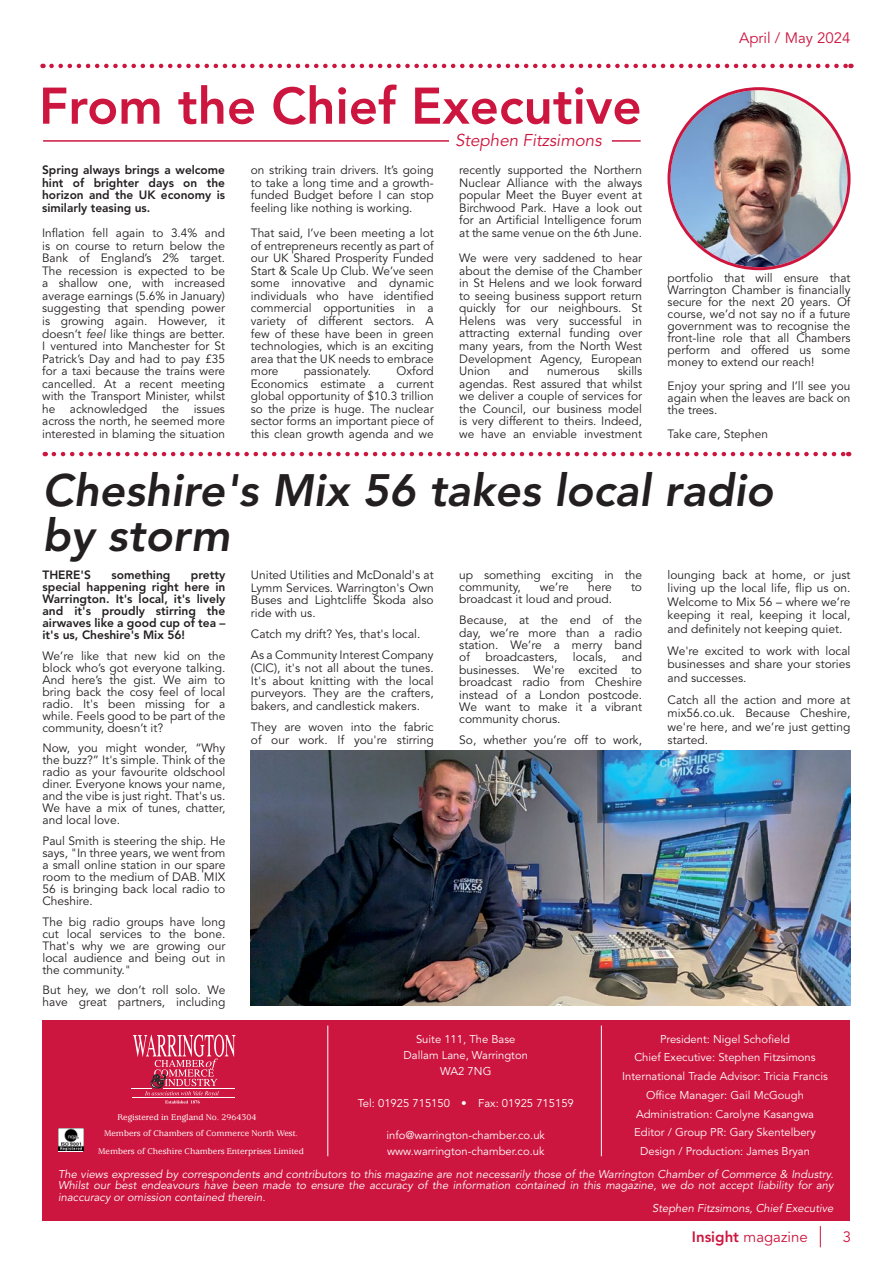
<style>
.page{position:relative;width:893px;height:1263px;background:#fff}
.page>*{position:absolute;margin:0;border:0;box-sizing:border-box;transform-origin:0 0}
.t1{font:800 51px "Avenir LT Std";color:#cd163f}
.t2{font:italic 800 45px/45px "Avenir LT Std";color:#231f20}
.t3{font:italic 16.95px "Avenir LT Std";color:#cd163f}
.t4{font:15px "Avenir LT Std";color:#cd163f}
.t5{font:12px/12.6px "Avenir LT Std";color:#231f20;text-align:justify}
.t6{font:800 12px/12px "Avenir LT Std";color:#231f20;text-align:justify}
.t7{font:11.25px/18.8px "Avenir LT Std";color:#fff;text-align:center}
.t8{font:italic 11.25px "Avenir LT Std";color:#fff}
.t9{font:500 9px/18px "Usherwood Std";color:#fff;text-align:center}
.s1{font-style:italic}
.s2{font-weight:800}
</style>
<div class="page">
<svg style="left:820px;top:1226px;width:1px;height:21px"></svg>
<div style="left:43px;top:1020px;width:807px;height:200px;background:#cd163f"></div>
<hr style="left:601px;top:1025px;width:1px;height:131px;background:#fff">
<hr style="left:327px;top:1025px;width:1px;height:131px;background:#fff">
<svg style="left:59px;top:1150px;width:24px;height:2px"></svg>
<img style="left:59px;top:1129px;width:24px;height:21px">
<svg style="left:132px;top:1034px;width:104px;height:69px"></svg>
<hr style="left:163px;top:1088px;width:72px;height:1px;background:#fff">
<hr style="left:132px;top:1097px;width:103px;height:1px;background:#fff">
<svg style="left:54px;top:452px;width:795px;height:4px"></svg>
<svg style="left:51px;top:64px;width:800px;height:4px"></svg>
<hr style="left:43px;top:140px;width:406px;height:2px;background:#cd163f">
<hr style="left:612px;top:140px;width:29px;height:2px;background:#cd163f">
<img style="left:670px;top:90px;width:177px;height:177px;border-radius:89px">
<img style="left:251px;top:750px;width:599px;height:256px">
<p class="t4" style="left:739px;top:29px;width:113px">April / May 2024</p>
<h1 class="t1" style="left:39px;top:76px;width:604px">From the Chief Executive</h1>
<h3 class="t3" style="left:455px;top:131px;width:148px">Stephen Fitzsimons</h3>
<p class="t6" style="left:42px;top:164px;width:184px;line-height:12.6px">Spring always brings a welcome hint of brighter days on the horizon and the UK economy is similarly teasing us.</p>
<p class="t5" style="left:42px;top:227px;width:184px">Inflation fell again to 3.4% and is on course to return below the Bank of England’s 2% target.<br>The recession is expected to be a shallow one, with increased average earnings (5.6% in January) suggesting that spending power is growing again. However, it doesn’t <span class="s1">feel</span> like things are better.<br>I ventured into Manchester for St Patrick’s Day and had to pay £35 for a taxi because the trains were cancelled. At a recent meeting with the Transport Minister, whilst he acknowledged the issues across the north, he seemed more interested in blaming the situation</p>
<p class="t5" style="left:459px;top:164px;width:184px">recently supported the Northern Nuclear Alliance with the always popular Meet the Buyer event at Birchwood Park. Have a look out for an Artificial Intelligence forum at the same venue on the 6th June.</p>
<p class="t5" style="left:459px;top:252px;width:184px">We were very saddened to hear about the demise of the Chamber in St Helens and we look forward to seeing business support return quickly for our neighbours. St Helens was very successful in attracting external funding over many years, from the North West Development Agency, European Union</p>
<p class="t5" style="left:251px;top:164px;width:184px">on striking train drivers. It’s going to take a long time and a growth&shy;funded Budget before I can stop feeling like nothing is working.</p>
<p class="t5" style="left:251px;top:227px;width:184px">That said, I’ve been meeting a lot of entrepreneurs recently as part of our UK Shared Prosperity Funded Start &amp; Scale Up Club. We’ve seen some innovative and dynamic individuals who have identified commercial opportunities in a variety of different sectors. A few of these have been in green technologies, which is an exciting area that the UK needs to embrace more</p>
<p class="t5" style="left:668px;top:272px;width:184px;line-height:12px">portfolio that will ensure that Warrington Chamber is financially secure for the next 20 years. Of course, we’d not say no if a future government was to recognise the front-line role that all Chambers perform and offered us some money to extend our reach!</p>
<p class="t5" style="left:668px;top:380px;width:184px;line-height:12px">Enjoy your spring and I’ll see you again when the leaves are back on the trees.</p>
<p class="t5" style="left:668px;top:428px;width:102px">Take care, Stephen</p>
<h2 class="t2" style="left:43px;top:469px;width:732px">Cheshire's Mix 56 takes local radio by storm</h2>
<p class="t6" style="left:43px;top:569px;width:50px">THERE'S</p>
<p class="t6" style="left:111px;top:569px;width:61px">something</p>
<p class="t5" style="left:251px;top:365px;width:184px;text-indent:146px">Oxford Economics estimate a current global opportunity of $10.3 trillion so the prize is huge. The nuclear sector forms an important piece of this clean growth agenda and we</p>
<p class="t5" style="left:459px;top:365px;width:184px;text-indent:158px">skills agendas. Rest assured that whilst we deliver a couple of services for the Council, our business model is very different to theirs. Indeed, we have an enviable investment</p>
<p class="t5" style="left:509px;top:365px;width:22px">and</p>
<p class="t5" style="left:547px;top:365px;width:54px">numerous</p>
<p class="t5" style="left:304px;top:365px;width:69px">passionately.</p>
<p class="t5" style="left:459px;top:569px;width:184px">up something exciting in the community,</p>
<p class="t5" style="left:251px;top:569px;width:184px">United Utilities and McDonald's at Lymm Services. Warrington's Own Buses and Lightcliffe Skoda also ride with us.</p>
<p class="t5" style="left:251px;top:624px;width:184px;line-height:21.1px">Catch my drift? Yes, that's local.<br>As a Community Interest Company</p>
<p class="t5" style="left:251px;top:662px;width:184px">(CIC), it's not all about the tunes.<br>It's about knitting with the local purveyors. They are the crafters, bakers, and candlestick makers.</p>
<p class="t5" style="left:251px;top:721px;width:184px">They are woven into the fabric of our work. If you're stirring</p>
<p class="t5" style="left:668px;top:568px;width:184px;line-height:13.5px">lounging back at home, or just living up the local life, flip us on.<br>Welcome to Mix 56 – where we’re keeping it real, keeping it local, and definitely not keeping quiet.</p>
<p class="t5" style="left:668px;top:644px;width:184px;line-height:13.5px">We're excited to work with local businesses and share your stories and successes.</p>
<p class="t5" style="left:668px;top:693px;width:184px;line-height:13.5px">Catch all the action and more at mix56.co.uk. Because Cheshire, we're here, and we’re just getting started.</p>
<p class="t6" style="left:43px;top:569px;width:184px;text-indent:148px">pretty special happening right here in Warrington. It's local, it's lively and it's proudly stirring the airwaves like a good cup of tea – it's us, Cheshire's Mix 56!</p>
<p class="t5" style="left:43px;top:650px;width:184px;line-height:12px">We’re like that new kid on the block who’s got everyone talking.<br>And here’s the gist. We aim to bring back the cosy feel of local radio. It's been missing for a while. Feels good to be part of the community, doesn’t it?</p>
<p class="t5" style="left:43px;top:742px;width:184px;line-height:12px">Now, you might wonder, “Why the buzz?” It's simple. Think of the radio as your favourite oldschool diner. Everyone knows your name, and the vibe is just right. That's us.<br>We have a mix of tunes, chatter, and local love.</p>
<p class="t5" style="left:43px;top:835px;width:184px;line-height:12px">Paul Smith is steering the ship. He says, "In three years, we went from a small online station in our spare room to the medium of DAB. MIX 56 is bringing back local radio to Cheshire.</p>
<p class="t5" style="left:43px;top:916px;width:184px;line-height:12px">The big radio groups have long cut local services to the bone.<br>That's why we are growing our local audience and being out in the community."</p>
<p class="t5" style="left:43px;top:984px;width:184px;line-height:12px">But hey, we don’t roll solo. We have great partners, including</p>
<p class="t5" style="left:540px;top:581px;width:30px">we’re</p>
<p class="t5" style="left:588px;top:581px;width:25px">here</p>
<p class="t5" style="left:631px;top:581px;width:13px">to</p>
<p class="t5" style="left:459px;top:589px;width:184px;line-height:20.9px">broadcast it loud and proud.<br>Because, at the end of the</p>
<p class="t5" style="left:459px;top:627px;width:184px">day, we’re more than a radio station. We’re a merry band of</p>
<p class="t5" style="left:459px;top:651px;width:184px;text-indent:163px">and businesses. We're excited to broadcast radio from Cheshire instead of a London postcode.<br>We want to make it a vibrant community chorus.</p>
<p class="t5" style="left:459px;top:734px;width:184px">So, whether you’re off to work,</p>
<p class="t5" style="left:485px;top:651px;width:73px">broadcasters,</p>
<p class="t5" style="left:573px;top:651px;width:35px">locals,</p>
<p class="t9" style="left:118px;top:1108px;width:140px">Registered in England No. 2964304</p>
<p class="t9" style="left:98px;top:1124px;width:207px">Members of Chambers of Commerce North West.<br>Members of Cheshire Chambers Enterprises Limited</p>
<p class="t7" style="left:404px;top:1031px;width:126px;line-height:16px">Suite 111, The Base<br>Dallam Lane, Warrington<br>WA2 7NG</p>
<p class="t7" style="left:358px;top:1094px;width:218px">Tel: 01925 715150 • Fax: 01925 715159</p>
<p class="t7" style="left:386px;top:1128px;width:160px;line-height:16px;text-align:left">info@warrington-chamber.co.uk www.warrington-chamber.co.uk</p>
<p class="t7" style="left:622px;top:1030px;width:207px">President: Nigel Schofield<br>Chief Executive: Stephen Fitzsimons International Trade Advisor: Tricia Francis Office Manager: Gail McGough Administration: Carolyne Kasangwa Editor / Group PR: Gary Skentelbery Design / Production: James Bryan</p>
<p class="t8" style="left:58px;top:1168px;width:777px">The views expressed by correspondents and contributors to this magazine are not necessarily those of the Warrington Chamber of Commerce &amp; Industry.</p>
<p class="t8" style="left:58px;top:1179px;width:777px">Whilst our best endeavours have been made to ensure the accuracy of the information contained in this magazine, we do not accept liability for any</p>
<p class="t8" style="left:58px;top:1190px;width:209px">inaccuracy or omission contained therein.</p>
<p class="t8" style="left:652px;top:1201px;width:183px">Stephen Fitzsimons, Chief Executive</p>
<p class="t4" style="left:692px;top:1228px;width:117px"><span class="s2">Insight</span> magazine</p>
<p class="t4" style="left:843px;top:1228px;width:10px">3</p>
</div>
